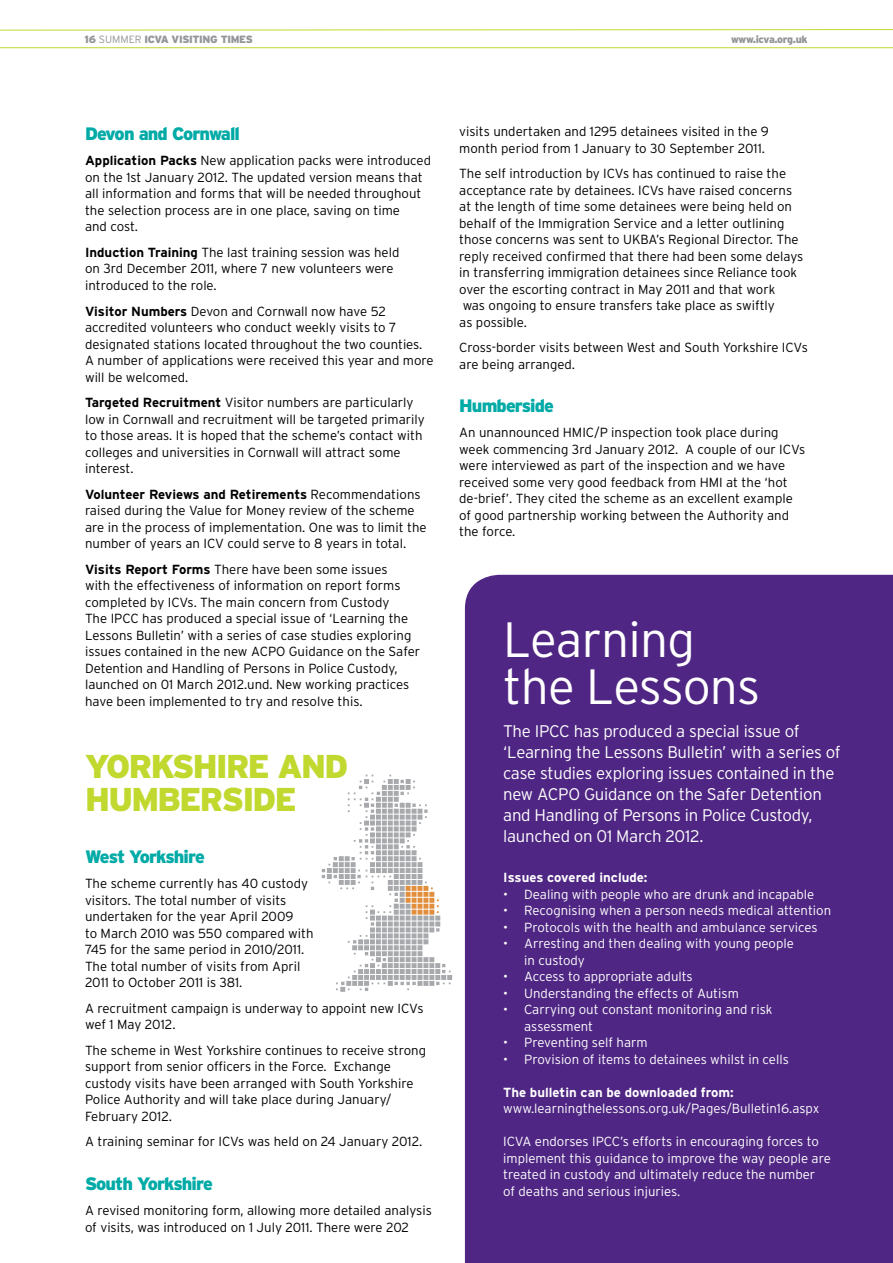
<style>
.page{position:relative;width:893px;height:1263px;background:#fff}
.page>*{position:absolute;margin:0;border:0;box-sizing:border-box;transform-origin:0 0}
.t1{font:300 49.5px/46.5px "Interstate";letter-spacing:-.015em;color:#fff}
.t2{font:900 33px/33px "Interstate";letter-spacing:-.05em;color:#c1d82f}
.t3{font:900 18px "Interstate";letter-spacing:-.05em;color:#00aaa6}
.t4{font:300 16.8px/21px "Interstate";letter-spacing:-.015em;color:#fff}
.t5{font:300 13.2px/16.5px "Interstate";color:#000}
.t6{font:300 13.2px/16.5px "Interstate";color:#fff}
.t7{font:700 13.2px "Interstate";color:#fff}
.t8{font:900 10.5px "Interstate";letter-spacing:-.03em;color:#939598}
.s1{font-weight:300}
.s2{font-weight:700}
</style>
<div class="page">
<hr style="left:0;top:47px;width:893px;height:1px;background:#c1d82f">
<svg style="left:0;top:29px;width:893px;height:2px;background:#dfea96"></svg>
<svg style="left:322px;top:775px;width:130px;height:217px"></svg>
<div style="left:465px;top:575px;width:428px;height:688px;background:#4f2683"></div>
<p class="t8" style="left:85px;top:33px;width:170px">16 <span class="s1">SUMMER</span> ICVA VISITING TIMES</p>
<p class="t8" style="left:731px;top:33px;width:78px">www.icva.org.uk</p>
<h3 class="t3" style="left:85px;top:123px;width:156px">Devon and Cornwall</h3>
<p class="t5" style="left:85px;top:152px;width:347px"><span class="s2">Application Packs</span> New application packs were introduced on the 1st January 2012. The updated version means that all information and forms that will be needed throughout the selection process are in one place, saving on time<br>and cost.</p>
<p class="t5" style="left:85px;top:244px;width:316px"><span class="s2">Induction Training</span> The last training session was held on 3rd December 2011, where 7 new volunteers were introduced to the role.</p>
<p class="t5" style="left:85px;top:302px;width:350px"><span class="s2">Visitor Numbers</span> Devon and Cornwall now have 52 accredited volunteers who conduct weekly visits to 7 designated stations located throughout the two counties.<br>A number of applications were received this year and more will be welcomed.</p>
<p class="t5" style="left:85px;top:394px;width:341px"><span class="s2">Targeted Recruitment</span> Visitor numbers are particularly low in Cornwall and recruitment will be targeted primarily to those areas. It is hoped that the scheme’s contact with colleges and universities in Cornwall will attract some interest.</p>
<p class="t5" style="left:85px;top:485px;width:343px"><span class="s2">Volunteer Reviews and Retirements</span> Recommendations raised during the Value for Money review of the scheme are in the process of implementation. One was to limit the number of years an ICV could serve to 8 years in total.</p>
<p class="t5" style="left:85px;top:560px;width:337px"><span class="s2">Visits Report Forms</span> There have been some issues<br>with the effectiveness of information on report forms completed by ICVs. The main concern from Custody<br>The IPCC has produced a special issue of ‘Learning the Lessons Bulletin’ with a series of case studies exploring issues contained in the new ACPO Guidance on the Safer Detention and Handling of Persons in Police Custody, launched on 01 March 2012.und. New working practices have been implemented to try and resolve this.</p>
<h2 class="t2" style="left:85px;top:750px;width:265px">YORKSHIRE AND<br>HUMBERSIDE</h2>
<h3 class="t3" style="left:85px;top:846px;width:121px">West Yorkshire</h3>
<p class="t5" style="left:85px;top:875px;width:230px">The scheme currently has 40 custody visitors. The total number of visits undertaken for the year April 2009<br>to March 2010 was 550 compared with 745 for the same period in 2010/2011.<br>The total number of visits from April 2011 to October 2011 is 381.</p>
<p class="t5" style="left:85px;top:1000px;width:340px">A recruitment campaign is underway to appoint new ICVs wef 1 May 2012.</p>
<p class="t5" style="left:85px;top:1042px;width:343px">The scheme in West Yorkshire continues to receive strong support from senior officers in the Force. Exchange custody visits have been arranged with South Yorkshire Police Authority and will take place during January/ February 2012.</p>
<p class="t5" style="left:85px;top:1133px;width:339px">A training seminar for ICVs was held on 24 January 2012.</p>
<h3 class="t3" style="left:85px;top:1173px;width:129px">South Yorkshire</h3>
<p class="t5" style="left:85px;top:1202px;width:348px">A revised monitoring form, allowing more detailed analysis of visits, was introduced on 1 July 2011. There were 202</p>
<p class="t5" style="left:459px;top:123px;width:311px">visits undertaken and 1295 detainees visited in the 9 month period from 1 January to 30 September 2011.</p>
<p class="t5" style="left:459px;top:165px;width:346px">The self introduction by ICVs has continued to raise the acceptance rate by detainees. ICVs have raised concerns at the length of time some detainees were being held on behalf of the Immigration Service and a letter outlining those concerns was sent to UKBA’s Regional Director. The reply received confirmed that there had been some delays in transferring immigration detainees since Reliance took over the escorting contract in May 2011 and that work<br>was ongoing to ensure transfers take place as swiftly<br>as possible.</p>
<p class="t5" style="left:459px;top:339px;width:350px">Cross-border visits between West and South Yorkshire ICVs are being arranged.</p>
<h3 class="t3" style="left:459px;top:395px;width:96px">Humberside</h3>
<p class="t5" style="left:459px;top:424px;width:347px">An unannounced HMIC/P inspection took place during week commencing 3rd January 2012. A couple of our ICVs were interviewed as part of the inspection and we have received some very good feedback from HMI at the ‘hot de-brief’. They cited the scheme as an excellent example of good partnership working between the Authority and the force.</p>
<h1 class="t1" style="left:503px;top:616px;width:259px">Learning the Lessons</h1>
<p class="t4" style="left:503px;top:720px;width:339px">The IPCC has produced a special issue of ‘Learning the Lessons Bulletin’ with a series of case studies exploring issues contained in the new ACPO Guidance on the Safer Detention and Handling of Persons in Police Custody, launched on 01 March 2012.</p>
<p class="t7" style="left:503px;top:870px;width:146px">Issues covered include:</p>
<p class="t6" style="left:503px;top:886px;width:313px">• Dealing with people who are drunk and incapable</p>
<p class="t6" style="left:503px;top:902px;width:330px">• Recognising when a person needs medical attention</p>
<p class="t6" style="left:503px;top:919px;width:316px">• Protocols with the health and ambulance services</p>
<p class="t6" style="left:524px;top:935px;width:271px;text-indent:-21px">• Arresting and then dealing with young people in custody</p>
<p class="t6" style="left:503px;top:968px;width:191px">• Access to appropriate adults</p>
<p class="t6" style="left:503px;top:985px;width:237px">• Understanding the effects of Autism</p>
<p class="t6" style="left:524px;top:1001px;width:250px;text-indent:-21px">• Carrying out constant monitoring and risk assessment</p>
<p class="t6" style="left:503px;top:1034px;width:146px">• Preventing self harm</p>
<p class="t6" style="left:503px;top:1051px;width:287px">• Provision of items to detainees whilst in cells</p>
<p class="t7" style="left:503px;top:1085px;width:232px">The bulletin can be downloaded from:</p>
<p class="t6" style="left:503px;top:1100px;width:318px">www.learningthelessons.org.uk/Pages/Bulletin16.aspx</p>
<p class="t6" style="left:503px;top:1133px;width:329px">ICVA endorses IPCC’s efforts in encouraging forces to implement this guidance to improve the way people are treated in custody and ultimately reduce the number<br>of deaths and serious injuries.</p>
</div>
